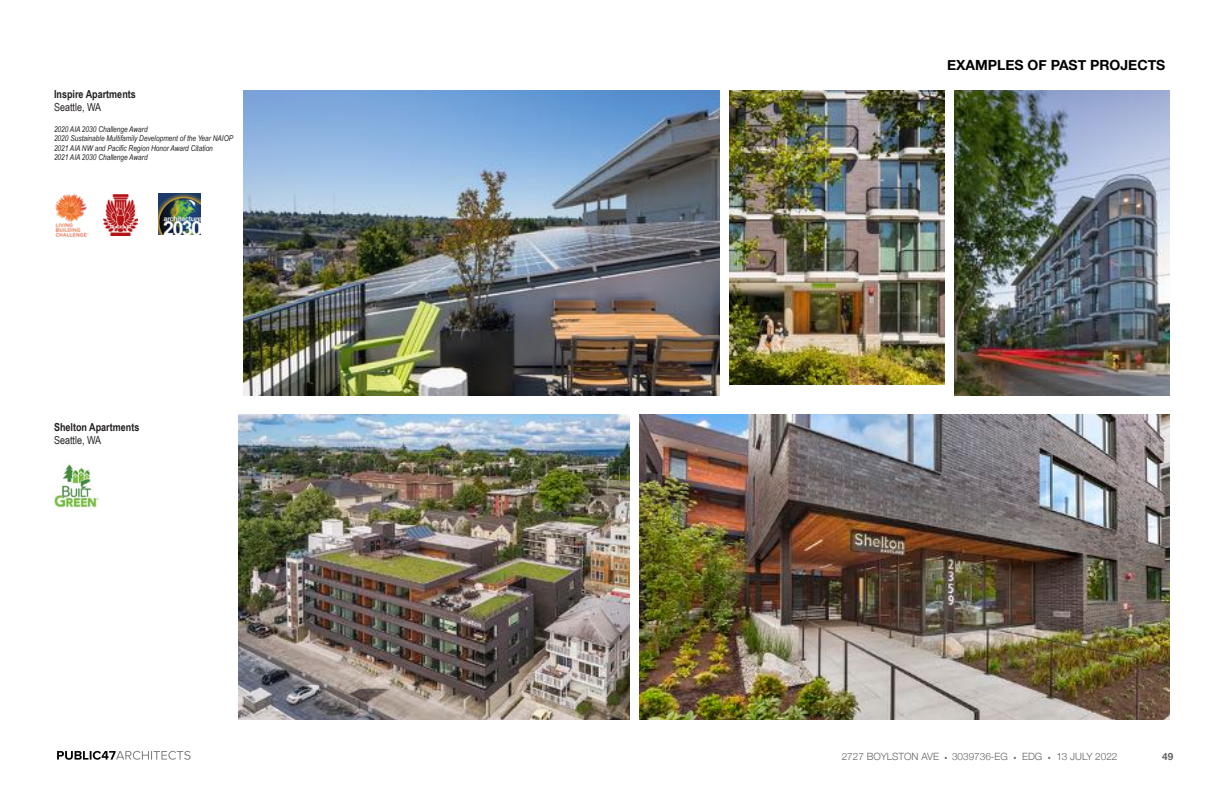
<style>
.page{position:relative;width:1224px;height:792px;background:#fff}
.page>*{position:absolute;margin:0;border:0;box-sizing:border-box;transform-origin:0 0}
.t1{font:700 14px "Helvetica Neue";color:#000}
.t2{font:700 11px "Arial Narrow";color:#231f20}
.t3{font:11px "Arial Narrow";color:#231f20}
.t4{font:300 10px "Helvetica Neue";color:#636366}
.t5{font:700 10px "Helvetica Neue";color:#636366}
.t6{font:italic 8px/9.6px "Arial Narrow";color:#231f20}
.s1{font-size:6px}
</style>
<div class="page">
<svg style="left:57px;top:751px;width:134px;height:9px"></svg>
<img style="left:104px;top:194px;width:33px;height:42px">
<img style="left:55px;top:194px;width:34px;height:43px">
<img style="left:159px;top:193px;width:41px;height:42px">
<img style="left:54px;top:464px;width:45px;height:46px">
<img style="left:954px;top:90px;width:216px;height:306px">
<img style="left:729px;top:90px;width:216px;height:295px">
<img style="left:639px;top:414px;width:531px;height:306px">
<img style="left:239px;top:414px;width:391px;height:306px">
<img style="left:243px;top:90px;width:477px;height:306px">
<h2 class="t2" style="left:54px;top:88px;width:83px">Inspire Apartments</h2>
<h2 class="t3" style="left:54px;top:101px;width:49px">Seattle, WA</h2>
<p class="t6" style="left:54px;top:124px;width:181px">2020 AIA 2030 Challenge Award<br>2020 Sustainable Multifamily Development of the Year NAIOP 2021 AIA NW and Pacific Region Honor Award Citation<br>2021 AIA 2030 Challenge Award</p>
<h2 class="t2" style="left:54px;top:421px;width:87px">Shelton Apartments</h2>
<h2 class="t3" style="left:54px;top:434px;width:49px">Seattle, WA</h2>
<h1 class="t1" style="left:947px;top:56px;width:220px">EXAMPLES OF PAST PROJECTS</h1>
<p class="t4" style="left:842px;top:751px;width:277px">2727 BOYLSTON AVE <span class="s1">•</span> 3039736-EG <span class="s1">•</span> EDG <span class="s1">•</span> 13 JULY 2022</p>
<p class="t5" style="left:1162px;top:750px;width:13px">49</p>
</div>
